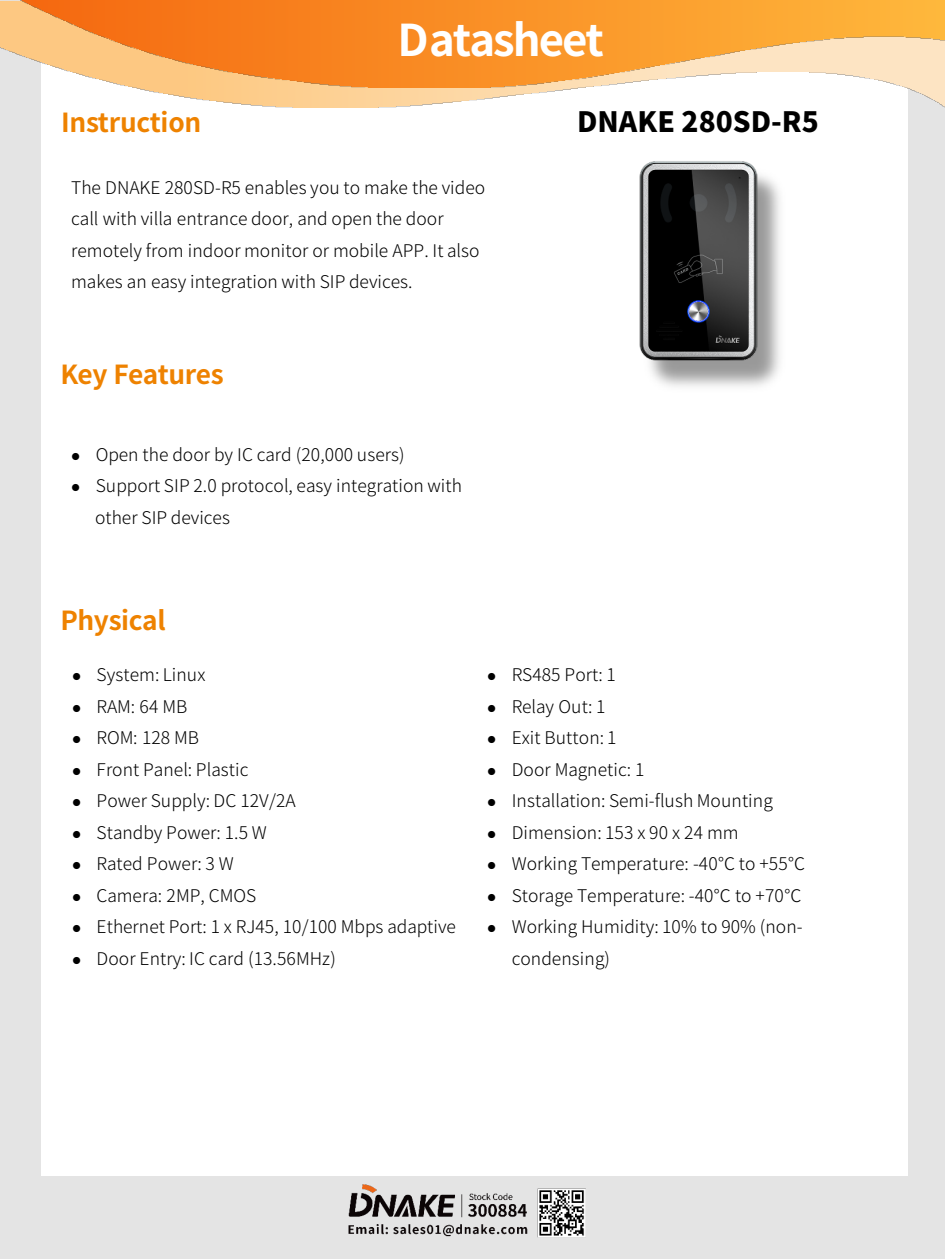
<style>
.page{position:relative;width:945px;height:1260px;background:#fff}
.page>*{position:absolute;margin:0;border:0;box-sizing:border-box;transform-origin:0 0}
.t1{font:700 43.75px "Source Han Sans CN";letter-spacing:-.045em;color:#fff}
.t2{font:800 28px "Source Han Sans CN";letter-spacing:.005em;color:#000}
.t3{font:700 26.25px "Source Han Sans CN";letter-spacing:-.015em;color:#ee8200}
.t4{font:300 17.5px/31.5px "Source Han Sans CN";color:#000}
</style>
<div class="page">
<div style="left:0;top:1px;width:945px;height:1258px;background:#e4e4e4"></div>
<div style="left:41px;top:61px;width:867px;height:1115px;background:#fff"></div>
<img style="left:0;top:0;width:945px;height:108px">
<img style="left:17px;top:0;width:928px;height:88px">
<img style="left:348px;top:1184px;width:238px;height:54px">
<img style="left:639px;top:161px;width:119px;height:200px">
<h3 class="t3" style="left:61px;top:108px;width:142px">Instruction</h3>
<h1 class="t1" style="left:398px;top:16px;width:208px">Datasheet</h1>
<p class="t2" style="left:577px;top:106px;width:243px">DNAKE 280SD-R5</p>
<p class="t4" style="left:71px;top:171px;width:415px">The DNAKE 280SD-R5 enables you to make the video call with villa entrance door, and open the door remotely from indoor monitor or mobile APP. It also makes an easy integration with SIP devices.</p>
<h3 class="t3" style="left:60px;top:360px;width:165px">Key Features</h3>
<p class="t4" style="left:71px;top:438px;width:335px">● Open the door by IC card (20,000 users)</p>
<p class="t4" style="left:71px;top:470px;width:392px">● Support SIP 2.0 protocol, easy integration with</p>
<p class="t4" style="left:95px;top:501px;width:136px">other SIP devices</p>
<h3 class="t3" style="left:60px;top:605px;width:107px">Physical</h3>
<p class="t4" style="left:72px;top:659px;width:135px">● System: Linux</p>
<p class="t4" style="left:72px;top:690px;width:117px">● RAM: 64 MB</p>
<p class="t4" style="left:72px;top:722px;width:129px">● ROM: 128 MB</p>
<p class="t4" style="left:72px;top:753px;width:178px">● Front Panel: Plastic</p>
<p class="t4" style="left:72px;top:785px;width:225px">● Power Supply: DC 12V/2A</p>
<p class="t4" style="left:72px;top:816px;width:196px">● Standby Power: 1.5 W</p>
<p class="t4" style="left:72px;top:848px;width:163px">● Rated Power: 3 W</p>
<p class="t4" style="left:72px;top:879px;width:186px">● Camera: 2MP, CMOS</p>
<p class="t4" style="left:72px;top:911px;width:385px">● Ethernet Port: 1 x RJ45, 10/100 Mbps adaptive</p>
<p class="t4" style="left:72px;top:942px;width:265px">● Door Entry: IC card (13.56MHz)</p>
<p class="t4" style="left:487px;top:659px;width:130px">● RS485 Port: 1</p>
<p class="t4" style="left:487px;top:690px;width:120px">● Relay Out: 1</p>
<p class="t4" style="left:487px;top:722px;width:131px">● Exit Button: 1</p>
<p class="t4" style="left:487px;top:753px;width:159px">● Door Magnetic: 1</p>
<p class="t4" style="left:487px;top:785px;width:287px">● Installation: Semi-flush Mounting</p>
<p class="t4" style="left:487px;top:816px;width:253px">● Dimension: 153 x 90 x 24 mm</p>
<p class="t4" style="left:487px;top:848px;width:320px">● Working Temperature: -40℃ to +55℃</p>
<p class="t4" style="left:487px;top:879px;width:316px">● Storage Temperature: -40℃ to +70℃</p>
<p class="t4" style="left:512px;top:911px;width:293px;text-indent:-24px">● Working Humidity: 10% to 90% (non&shy;condensing)</p>
</div>
